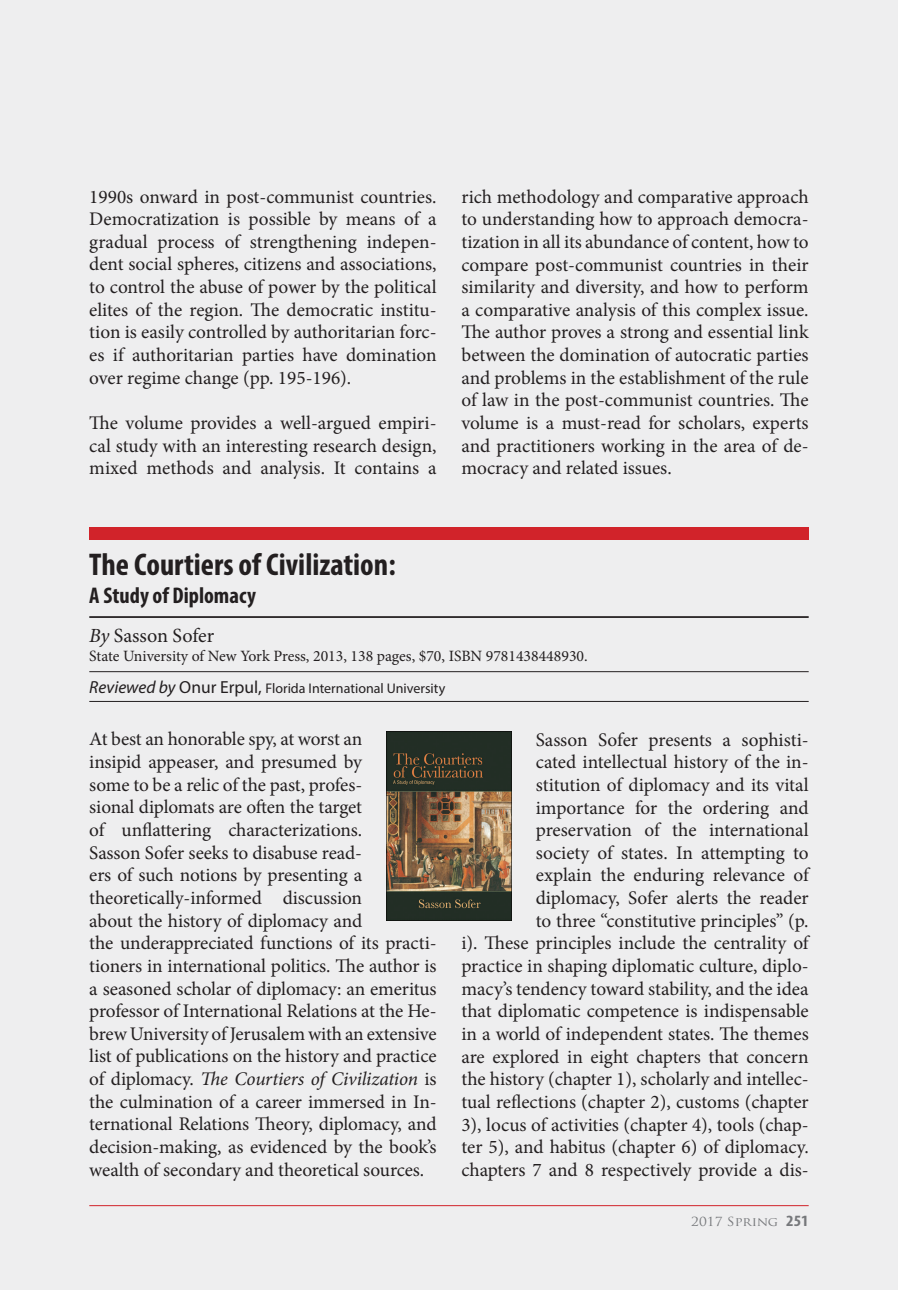
<style>
.page{position:relative;width:898px;height:1290px;background:#eeeeef}
.page>*{position:absolute;margin:0;border:0;box-sizing:border-box;transform-origin:0 0}
.t1{font:700 condensed 31.5px "Myriad Pro";color:#231f20}
.t2{font:700 condensed 22.75px "Myriad Pro";color:#231f20}
.t3{font:20.12px "Minion Pro";letter-spacing:-.005em;color:#231f20}
.t4{font:19.25px/22.6px "Minion Pro";letter-spacing:-.005em;color:#231f20;text-align:justify}
.t5{font:15.75px "Minion Pro";color:#231f20}
.t6{font:14px "Myriad Pro";color:#231f20}
.t7{font:12.25px "Trajan Pro";color:#76787b;scale:1.11 1}
.s1{font-style:italic}
.s2{font-style:italic;font-size:17.5px}
.s3{font-size:17.5px}
.s4{font-family:"Myriad Pro";font-weight:700;font-stretch:condensed;font-size:15.75px}
</style>
<div class="page">
<hr style="left:89px;top:1205px;width:720px;height:1px;background:#d1232a">
<hr style="left:89px;top:671px;width:720px;height:1px;background:#231f20">
<hr style="left:89px;top:701px;width:720px;height:1px;background:#231f20">
<hr style="left:89px;top:616px;width:720px;height:2px;background:#231f20">
<div style="left:89px;top:528px;width:720px;height:12px;background:#d1232a"></div>
<img style="left:387px;top:731px;width:124px;height:189px">
<p class="t4" style="left:89px;top:185px;width:349px">1990s onward in post-communist countries.<br>Democratization is possible by means of a gradual process of strengthening indepen&shy;dent social spheres, citizens and associations, to control the abuse of power by the political elites of the region. The democratic institu&shy;tion is easily controlled by authoritarian forc&shy;es if authoritarian parties have domination over regime change (pp. 195-196).</p>
<p class="t4" style="left:89px;top:412px;width:349px">The volume provides a well-argued empiri&shy;cal study with an interesting research design, mixed methods and analysis. It contains a</p>
<p class="t4" style="left:461px;top:185px;width:349px">rich methodology and comparative approach to understanding how to approach democra&shy;tization in all its abundance of content, how to compare post-communist countries in their similarity and diversity, and how to perform a comparative analysis of this complex issue.<br>The author proves a strong and essential link between the domination of autocratic parties and problems in the establishment of the rule of law in the post-communist countries. The volume is a must-read for scholars, experts and practitioners working in the area of de&shy;mocracy and related issues.</p>
<h1 class="t1" style="left:89px;top:545px;width:308px">The Courtiers of Civilization:</h1>
<p class="t2" style="left:89px;top:581px;width:168px">A Study of Diplomacy</p>
<p class="t3" style="left:89px;top:622px;width:126px"><span class="s1">By</span> Sasson Sofer</p>
<p class="t5" style="left:89px;top:645px;width:500px">State University of New York Press, 2013, 138 pages, $70, ISBN 9781438448930.</p>
<p class="t6" style="left:89px;top:680px;width:357px"><span class="s2">Reviewed by</span> <span class="s3">Onur Erpul,</span> Florida International University</p>
<p class="t4" style="left:89px;top:728px;width:349px;text-align:left">At best an honorable spy, at worst an<br>insipid appeaser, and presumed by<br>some to be a relic of the past, profes-<br>sional diplomats are often the target<br>of unflattering characterizations.<br>Sasson Sofer seeks to disabuse read-<br>ers of such notions by presenting a theoretically-informed discussion<br>about the history of diplomacy and<br>the underappreciated functions of its practi&shy;tioners in international politics. The author is a seasoned scholar of diplomacy: an emeritus professor of International Relations at the He&shy;brew University of Jerusalem with an extensive list of publications on the history and practice of diplomacy. <span class="s1">The Courtiers of Civilization</span> is the culmination of a career immersed in In&shy;ternational Relations Theory, diplomacy, and decision-making, as evidenced by the book’s wealth of secondary and theoretical sources.</p>
<p class="t4" style="left:461px;top:728px;width:349px;text-align:right">Sasson Sofer presents a sophisti-<br>cated intellectual history of the in-<br>stitution of diplomacy and its vital importance for the ordering and preservation of the international<br>society of states. In attempting to<br>explain the enduring relevance of diplomacy, Sofer alerts the reader<br>to three “constitutive principles” (p.<br>i). These principles include the centrality of practice in shaping diplomatic culture, diplo&shy;macy’s tendency toward stability, and the idea that diplomatic competence is indispensable in a world of independent states. The themes are explored in eight chapters that concern the history (chapter 1), scholarly and intellec&shy;tual reflections (chapter 2), customs (chapter 3), locus of activities (chapter 4), tools (chap&shy;ter 5), and habitus (chapter 6) of diplomacy. chapters 7 and 8 respectively provide a dis-</p>
<p class="t7" style="left:691px;top:1213px;width:107px">2017 Sprıng <span class="s4">251</span></p>
</div>
